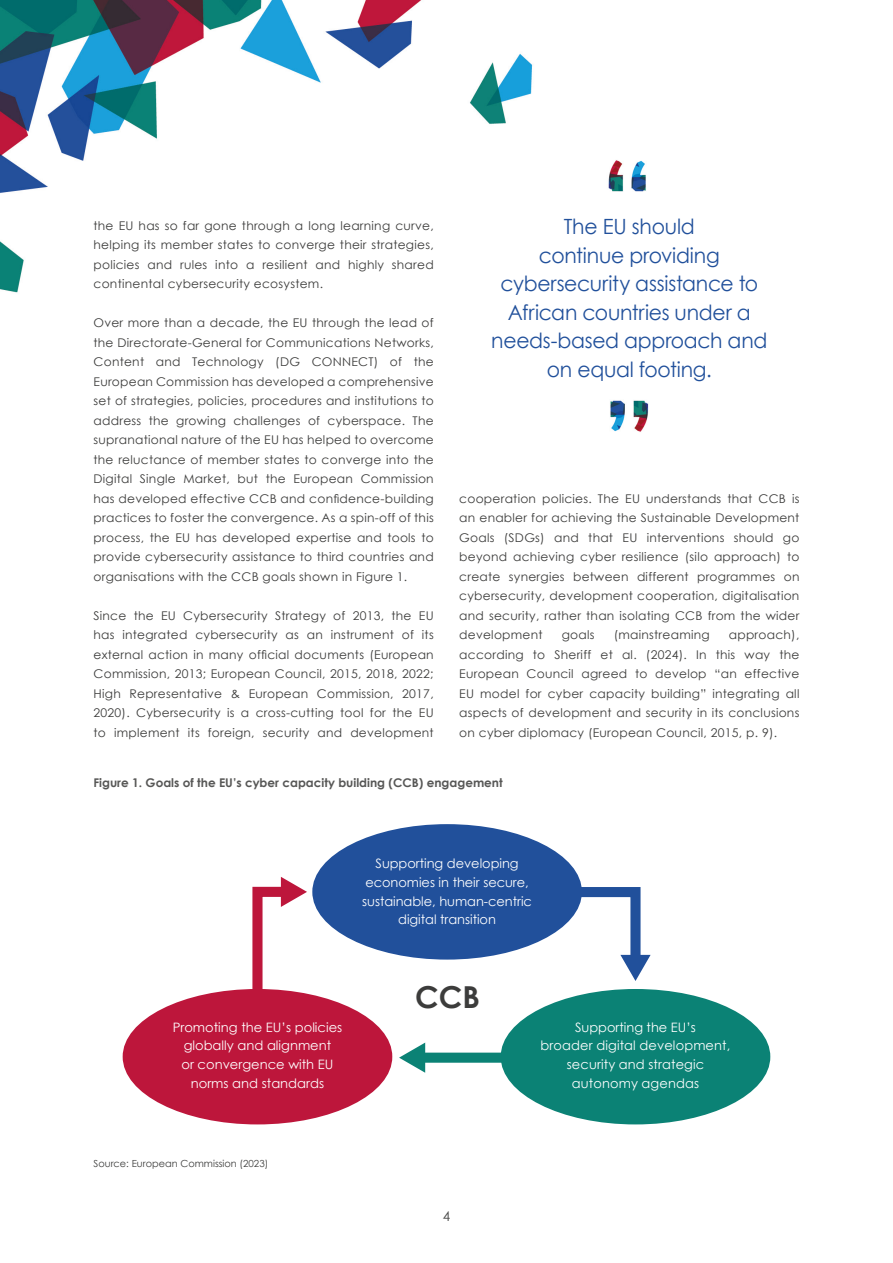
<style>
.page{position:relative;width:893px;height:1263px;background:#fff}
.page>*{position:absolute;margin:0;border:0;box-sizing:border-box;transform-origin:0 0}
.t1{font:700 30.3px "Century Gothic";color:#3c3c3b}
.t2{font:21px/28.5px "Century Gothic";letter-spacing:-.015em;color:#21509b;text-align:center}
.t3{font:13.5px "Century Gothic";color:#4a4a49}
.t4{font:12.9px/18.8px "Century Gothic";color:#fff;text-align:center}
.t5{font:12px/19.5px "Century Gothic";letter-spacing:.02em;color:#3c3c3b;text-align:justify}
.t6{font:700 12px "Century Gothic";color:#575756}
.t7{font:9.75px "Century Gothic";color:#3c3c3b}
</style>
<div class="page">
<img style="left:0;top:0;width:533px;height:293px">
<img style="left:608px;top:160px;width:38px;height:32px">
<img style="left:610px;top:400px;width:39px;height:32px">
<div style="left:312px;top:824px;width:270px;height:135px;background:#21509b;border-radius:50%"></div>
<div style="left:123px;top:989px;width:269px;height:135px;background:#bd163b;border-radius:50%"></div>
<div style="left:501px;top:989px;width:269px;height:135px;background:#0b8275;border-radius:50%"></div>
<svg style="left:247px;top:877px;width:60px;height:117px"></svg>
<svg style="left:520px;top:882px;width:131px;height:99px"></svg>
<div style="left:421px;top:1052px;width:92px;height:11px;background:#0b8275"></div>
<svg style="left:399px;top:1042px;width:26px;height:31px"></svg>
<h2 class="t2" style="left:491px;top:212px;width:278px">The EU should<br>continue providing cybersecurity assistance to<br>African countries under a needs-based approach and on equal footing.</h2>
<p class="t5" style="left:94px;top:215px;width:342px">the EU has so far gone through a long learning curve, helping its member states to converge their strategies, policies and rules into a resilient and highly shared continental cybersecurity ecosystem.</p>
<p class="t5" style="left:94px;top:313px;width:342px">Over more than a decade, the EU through the lead of the Directorate-General for Communications Networks, Content and Technology (DG CONNECT) of the European Commission has developed a comprehensive set of strategies, policies, procedures and institutions to address the growing challenges of cyberspace. The supranational nature of the EU has helped to overcome the reluctance of member states to converge into the Digital Single Market, but the European Commission has developed effective CCB and confidence-building practices to foster the convergence. As a spin-off of this process, the EU has developed expertise and tools to provide cybersecurity assistance to third countries and organisations with the CCB goals shown in Figure 1.</p>
<p class="t5" style="left:94px;top:605px;width:342px">Since the EU Cybersecurity Strategy of 2013, the EU has integrated cybersecurity as an instrument of its external action in many official documents (European Commission, 2013; European Council, 2015, 2018, 2022; High Representative &amp; European Commission, 2017, 2020). Cybersecurity is a cross-cutting tool for the EU to implement its foreign, security and development</p>
<p class="t5" style="left:459px;top:488px;width:342px">cooperation policies. The EU understands that CCB is an enabler for achieving the Sustainable Development Goals (SDGs) and that EU interventions should go beyond achieving cyber resilience (silo approach) to create synergies between different programmes on cybersecurity, development cooperation, digitalisation and security, rather than isolating CCB from the wider development</p>
<p class="t5" style="left:459px;top:625px;width:342px;text-indent:270px">approach), according to Sheriff et al. (2024). In this way the European Council agreed to develop “an effective EU model for cyber capacity building” integrating all aspects of development and security in its conclusions on cyber diplomacy (European Council, 2015, p. 9).</p>
<p class="t6" style="left:94px;top:774px;width:411px">Figure 1. Goals of the EU’s cyber capacity building (CCB) engagement</p>
<p class="t5" style="left:562px;top:625px;width:34px">goals</p>
<p class="t5" style="left:614px;top:625px;width:97px">(mainstreaming</p>
<p class="t4" style="left:362px;top:854px;width:171px">Supporting developing economies in their secure, sustainable, human-centric digital transition</p>
<h1 class="t1" style="left:415px;top:974px;width:66px">CCB</h1>
<p class="t4" style="left:173px;top:1017px;width:171px">Promoting the EU’s policies globally and alignment<br>or convergence with EU norms and standards</p>
<p class="t4" style="left:541px;top:1017px;width:191px">Supporting the EU’s<br>broader digital development, security and strategic autonomy agendas</p>
<p class="t7" style="left:94px;top:1157px;width:176px">Source: European Commission (2023)</p>
<p class="t3" style="left:443px;top:1207px;width:9px">4</p>
</div>
